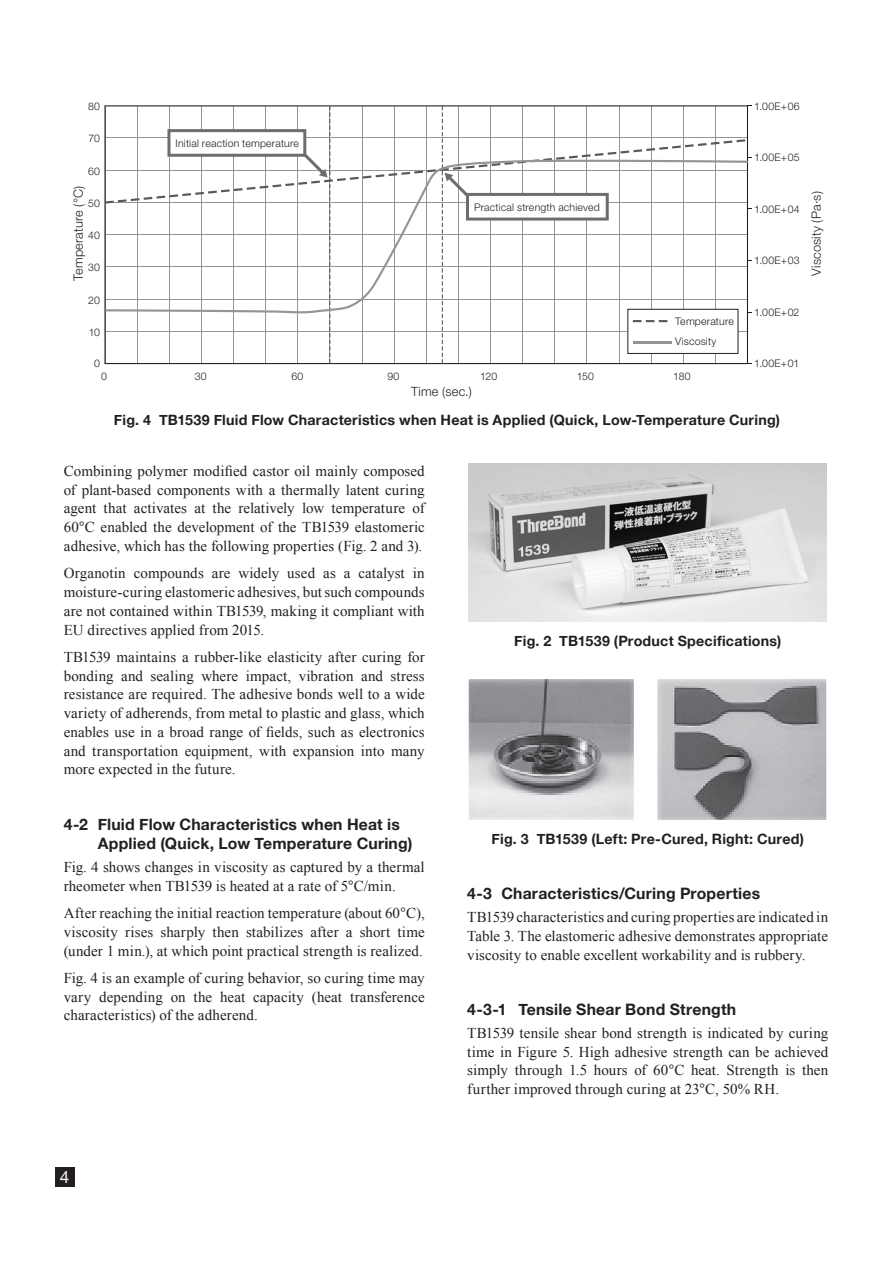
<style>
.page{position:relative;width:893px;height:1263px;background:#fff}
.page>*{position:absolute;margin:0;border:0;box-sizing:border-box;transform-origin:0 0}
.t1{font:16.95px "Helvetica Neue";color:#fff}
.Heading2{font:700 15.75px/19.5px "Helvetica Neue";letter-spacing:.015em;color:#231f20}
.Heading3{font:700 15.75px "Helvetica Neue";letter-spacing:.015em;color:#231f20}
.Body{font:15px/18.8px "Times New Roman";letter-spacing:.005em;color:#231f20;text-align:justify}
.Caption_1L{font:700 14.25px "Helvetica Neue";letter-spacing:.015em;color:#231f20}
.t2{font:300 12.75px "Helvetica Neue";letter-spacing:.015em;color:#231f20}
.t3{font:300 10.5px/20px "Helvetica Neue";letter-spacing:.02em;color:#231f20}
.s1{font-family:"Helvetica Neue"}
</style>
<div class="page">
<div style="left:55px;top:1167px;width:19px;height:19px;background:#231f20"></div>
<img style="left:469px;top:463px;width:358px;height:159px">
<img style="left:469px;top:680px;width:358px;height:139px">
<svg style="left:105px;top:106px;width:647px;height:258px"></svg>
<p class="t3" style="left:88px;top:96px;width:13px">80</p>
<p class="t3" style="left:89px;top:128px;width:13px">70</p>
<p class="t3" style="left:176px;top:133px;width:125px">Initial reaction temperature</p>
<p class="t3" style="left:754px;top:96px;width:47px">1.00E+06</p>
<p class="t3" style="left:754px;top:147px;width:47px">1.00E+05</p>
<p class="t3" style="left:88px;top:161px;width:13px">60</p>
<p class="t3" style="left:88px;top:193px;width:13px">50</p>
<p class="t2" style="left:70px;top:281px;width:97px;rotate:-90deg">Temperature (°C)</p>
<p class="t2" style="left:808px;top:276px;width:86px;rotate:-90deg">Viscosity (Pa·s)</p>
<p class="t3" style="left:675px;top:311px;width:60px">Temperature<br>Viscosity</p>
<p class="t3" style="left:474px;top:197px;width:127px">Practical strength achieved</p>
<p class="t3" style="left:754px;top:199px;width:47px">1.00E+04</p>
<p class="t3" style="left:88px;top:225px;width:13px">40</p>
<p class="t3" style="left:754px;top:250px;width:47px">1.00E+03</p>
<p class="t3" style="left:88px;top:257px;width:13px">30</p>
<p class="t3" style="left:88px;top:290px;width:13px">20</p>
<p class="t3" style="left:754px;top:302px;width:47px">1.00E+02</p>
<p class="t3" style="left:89px;top:322px;width:13px">10</p>
<p class="t3" style="left:94px;top:353px;width:7px">0</p>
<p class="t3" style="left:101px;top:366px;width:7px">0</p>
<p class="t3" style="left:195px;top:366px;width:13px">30</p>
<p class="t3" style="left:291px;top:366px;width:13px">60</p>
<p class="t3" style="left:387px;top:366px;width:13px">90</p>
<p class="t3" style="left:480px;top:366px;width:18px">120</p>
<p class="t3" style="left:577px;top:366px;width:19px">150</p>
<p class="t3" style="left:673px;top:366px;width:19px">180</p>
<p class="t2" style="left:411px;top:383px;width:62px">Time (sec.)</p>
<p class="t3" style="left:754px;top:353px;width:47px">1.00E+01</p>
<p class="Caption_1L" style="left:114px;top:409px;width:667px">Fig. 4 TB1539 Fluid Flow Characteristics when Heat is Applied (Quick, Low-Temperature Curing)</p>
<p class="Body" style="left:64px;top:461px;width:363px">Combining polymer modified castor oil mainly composed of plant-based components with a thermally latent curing agent that activates at the relatively low temperature of 60<span class="s1">°</span>C enabled the development of the TB1539 elastomeric adhesive, which has the following properties (Fig. 2 and 3).</p>
<p class="Body" style="left:64px;top:564px;width:362px">Organotin compounds are widely used as a catalyst in moisture-curing elastomeric adhesives, but such compounds are not contained within TB1539, making it compliant with EU directives applied from 2015.</p>
<p class="Body" style="left:64px;top:647px;width:362px">TB1539 maintains a rubber-like elasticity after curing for bonding and sealing where impact, vibration and stress resistance are required. The adhesive bonds well to a wide variety of adherends, from metal to plastic and glass, which enables use in a broad range of fields, such as electronics and transportation equipment, with expansion into many more expected in the future.</p>
<p class="Heading2" style="left:98px;top:814px;width:316px;text-indent:-34px">4-2 Fluid Flow Characteristics when Heat is<br>Applied (Quick, Low Temperature Curing)</p>
<p class="Body" style="left:64px;top:857px;width:363px">Fig. 4 shows changes in viscosity as captured by a thermal rheometer when TB1539 is heated at a rate of 5<span class="s1">°</span>C/min.</p>
<p class="Body" style="left:64px;top:903px;width:362px">After reaching the initial reaction temperature (about 60<span class="s1">°</span>C), viscosity rises sharply then stabilizes after a short time (under 1 min.), at which point practical strength is realized.</p>
<p class="Body" style="left:64px;top:968px;width:362px">Fig. 4 is an example of curing behavior, so curing time may vary depending on the heat capacity (heat transference characteristics) of the adherend.</p>
<p class="t1" style="left:60px;top:1164px;width:11px">4</p>
<p class="Caption_1L" style="left:514px;top:630px;width:269px">Fig. 2 TB1539 (Product Specifications)</p>
<p class="Caption_1L" style="left:492px;top:827px;width:314px">Fig. 3 TB1539 (Left: Pre-Cured, Right: Cured)</p>
<p class="Heading2" style="left:467px;top:884px;width:294px">4-3 Characteristics/Curing Properties</p>
<p class="Body" style="left:467px;top:907px;width:362px">TB1539 characteristics and curing properties are indicated in Table 3. The elastomeric adhesive demonstrates appropriate viscosity to enable excellent workability and is rubbery.</p>
<p class="Heading3" style="left:467px;top:997px;width:270px">4-3-1 Tensile Shear Bond Strength</p>
<p class="Body" style="left:467px;top:1023px;width:362px">TB1539 tensile shear bond strength is indicated by curing time in Figure 5. High adhesive strength can be achieved simply through 1.5 hours of 60<span class="s1">°</span>C heat. Strength is then further improved through curing at 23<span class="s1">°</span>C, 50% RH.</p>
</div>
